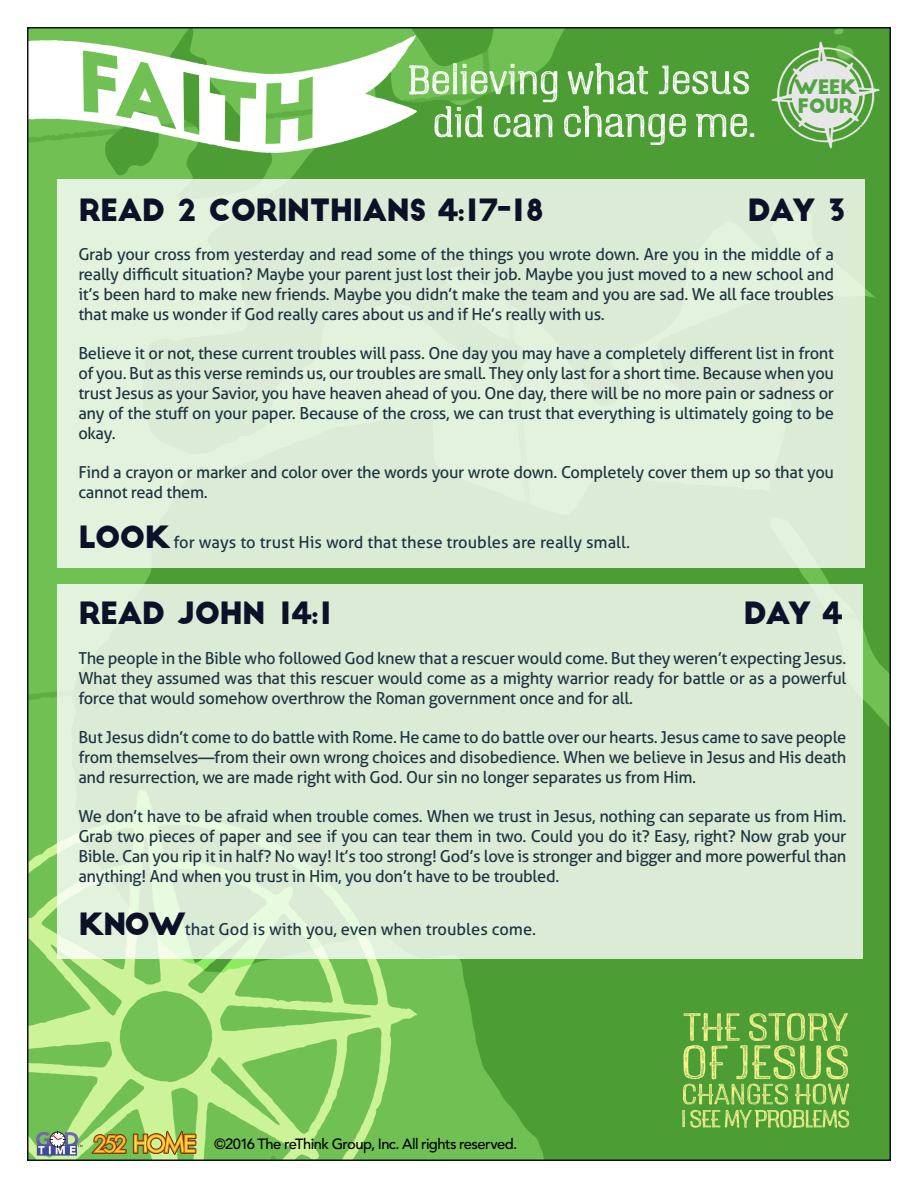
<style>
.page{position:relative;width:918px;height:1188px;background:#fff}
.page>*{position:absolute;margin:0;border:0;box-sizing:border-box;transform-origin:0 0}
.t1{font:30px "Big John";letter-spacing:-.03em;color:#0c1129}
.t2{font:19.5px/19.5px "Big John";letter-spacing:-.03em;color:#54a445}
.t3{font:16.5px/19.8px "Aller";letter-spacing:-.02em;color:#1e3441;text-align:justify}
.t4{font:16.5px "Aller";color:#1e3441}
.t5{font:500 14.7px "Avenir LT Std";letter-spacing:-.04em;color:#000}
.s1{font-family:"Big John";font-size:30px;color:#0c1129}
</style>
<div class="page">
<img style="left:30px;top:30px;width:858px;height:1128px">
<svg style="left:92px;top:1134px;width:35px;height:20px"></svg>
<svg style="left:133px;top:1131px;width:63px;height:24px;background:#baa440"></svg>
<svg style="left:36px;top:1132px;width:46px;height:24px"></svg>
<div style="left:57px;top:584px;width:806px;height:374px;background:#dbebd6"></div>
<div style="left:57px;top:179px;width:808px;height:389px;background:#dbebd6"></div>
<img style="left:672px;top:962px;width:215px;height:182px">
<p class="t2" style="left:794px;top:78px;width:64px">WEEK<br>FOUR</p>
<p class="t1" style="left:78px;top:196px;width:468px">READ 2 CORINTHIANS 4:17-18</p>
<p class="t3" style="left:78px;top:245px;width:757px">Grab your cross from yesterday and read some of the things you wrote down. Are you in the middle of a really difficult situation? Maybe your parent just lost their job. Maybe you just moved to a new school and it’s been hard to make new friends. Maybe you didn’t make the team and you are sad. We all face troubles that make us wonder if God really cares about us and if He’s really with us.</p>
<p class="t3" style="left:78px;top:344px;width:757px">Believe it or not, these current troubles will pass. One day you may have a completely different list in front of you. But as this verse reminds us, our troubles are small. They only last for a short time. Because when you trust Jesus as your Savior, you have heaven ahead of you. One day, there will be no more pain or sadness or any of the stuff on your paper. Because of the cross, we can trust that everything is ultimately going to be okay.</p>
<p class="t3" style="left:78px;top:462px;width:757px">Find a crayon or marker and color over the words your wrote down. Completely cover them up so that you cannot read them.</p>
<p class="t4" style="left:78px;top:532px;width:553px"><span class="s1">LOOK</span> for ways to trust His word that these troubles are really small.</p>
<p class="t1" style="left:748px;top:196px;width:100px">DAY 3</p>
<p class="t1" style="left:744px;top:600px;width:100px">DAY 4</p>
<p class="t1" style="left:78px;top:600px;width:257px">READ JOHN 14:1</p>
<p class="t3" style="left:78px;top:648px;width:770px">The people in the Bible who followed God knew that a rescuer would come. But they weren’t expecting Jesus.<br>What they assumed was that this rescuer would come as a mighty warrior ready for battle or as a powerful force that would somehow overthrow the Roman government once and for all.</p>
<p class="t3" style="left:78px;top:728px;width:770px">But Jesus didn’t come to do battle with Rome. He came to do battle over our hearts. Jesus came to save people from themselves—from their own wrong choices and disobedience. When we believe in Jesus and His death and resurrection, we are made right with God. Our sin no longer separates us from Him.</p>
<p class="t3" style="left:78px;top:807px;width:770px">We don’t have to be afraid when trouble comes. When we trust in Jesus, nothing can separate us from Him.<br>Grab two pieces of paper and see if you can tear them in two. Could you do it? Easy, right? Now grab your Bible. Can you rip it in half? No way! It’s too strong! God’s love is stronger and bigger and more powerful than anything! And when you trust in Him, you don’t have to be troubled.</p>
<p class="t4" style="left:78px;top:919px;width:459px"><span class="s1">KNOW</span>that God is with you, even when troubles come.</p>
<p class="t5" style="left:214px;top:1135px;width:304px">©2016 The reThink Group, Inc. All rights reserved.</p>
</div>
